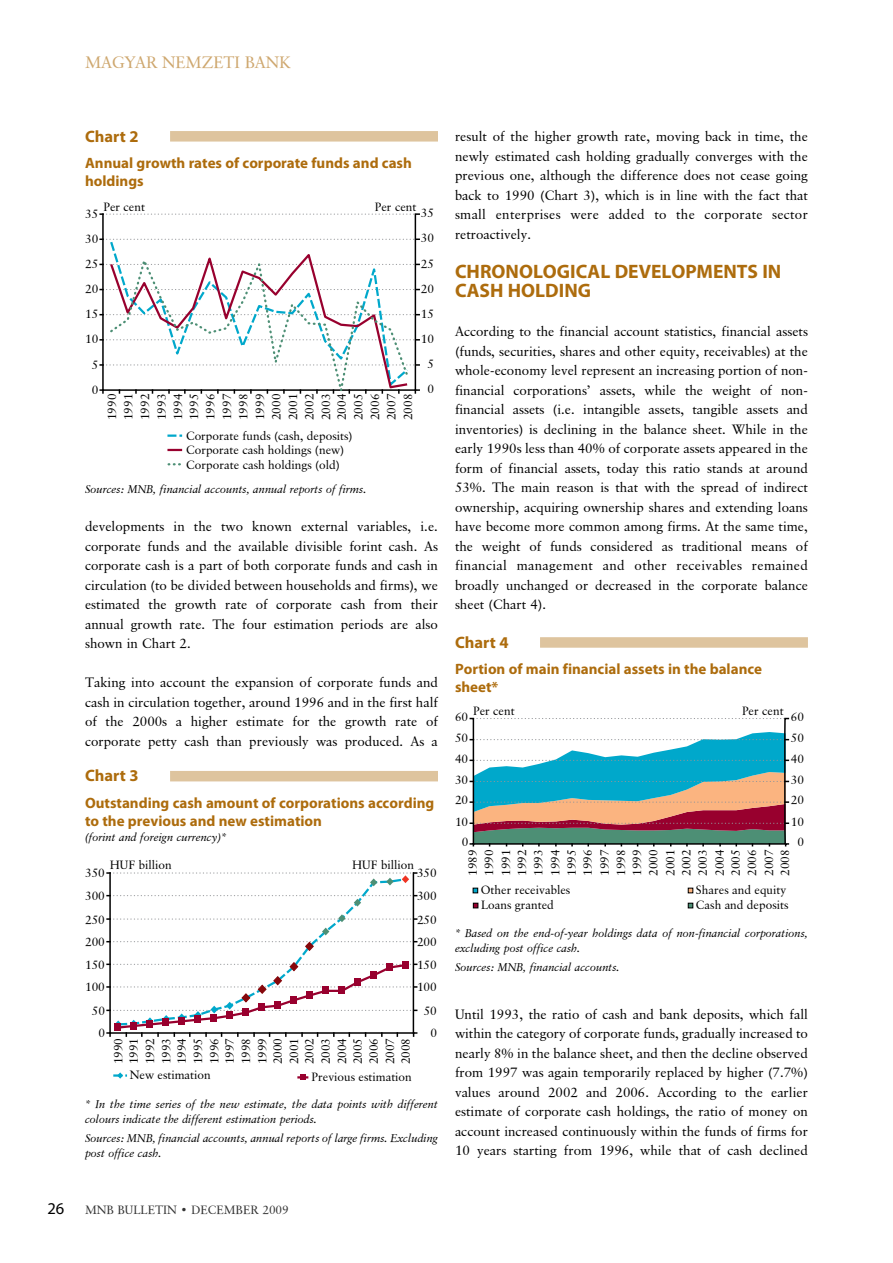
<style>
.page{position:relative;width:893px;height:1263px;background:#fff}
.page>*{position:absolute;margin:0;border:0;box-sizing:border-box;transform-origin:0 0}
.t1{font:700 19.5px/19.5px "Myriad Pro";color:#ad6c0d}
.t2{font:700 16.5px "Myriad Pro";color:#ad6c0d}
.t3{font:16.5px "TT1 B57 O00";color:#cea76e}
.t4{font:16.5px "Myriad Pro";color:#000}
.t5{font:700 15px/18px "Myriad Pro";color:#ad6c0d}
.t6{font:13.5px/19.5px "TT1 B57 O00";color:#000;text-align:justify}
.t7{font:12px/16.5px "TT1 B57 O00";color:#000;text-align:justify}
.t8{font:12px "TT1 B57 O00";color:#333}
.t9{font:11.25px/15px "TT1 B50 O00";color:#000}
</style>
<div class="page">
<div style="left:170px;top:131px;width:268px;height:11px;background:#dec49e"></div>
<hr style="left:102px;top:214px;width:2px;height:176px;background:#000">
<hr style="left:415px;top:214px;width:1px;height:176px;background:#000">
<svg style="left:100px;top:250px;width:319px;height:144px"></svg>
<svg style="left:100px;top:238px;width:319px;height:2px"></svg>
<svg style="left:100px;top:213px;width:319px;height:2px"></svg>
<svg style="left:167px;top:434px;width:15px;height:3px"></svg>
<svg style="left:167px;top:449px;width:15px;height:2px"></svg>
<svg style="left:169px;top:463px;width:12px;height:2px"></svg>
<div style="left:170px;top:771px;width:268px;height:10px;background:#dec49e"></div>
<svg style="left:107px;top:872px;width:310px;height:164px"></svg>
<svg style="left:113px;top:1072px;width:14px;height:7px"></svg>
<svg style="left:297px;top:1074px;width:11px;height:6px"></svg>
<div style="left:540px;top:637px;width:268px;height:11px;background:#dec49e"></div>
<svg style="left:473px;top:888px;width:5px;height:5px"></svg>
<svg style="left:688px;top:888px;width:5px;height:5px"></svg>
<svg style="left:473px;top:903px;width:5px;height:5px"></svg>
<svg style="left:688px;top:903px;width:5px;height:5px"></svg>
<svg style="left:470px;top:717px;width:320px;height:130px"></svg>
<p class="t3" style="left:85px;top:56px;width:207px">MAGYAR NEMZETI BANK</p>
<p class="t2" style="left:85px;top:130px;width:55px">Chart 2</p>
<p class="t5" style="left:85px;top:155px;width:328px">Annual growth rates of corporate funds and cash holdings</p>
<p class="t7" style="left:103px;top:199px;width:43px">Per cent</p>
<p class="t7" style="left:375px;top:199px;width:43px">Per cent</p>
<p class="t7" style="left:421px;top:206px;width:15px">35</p>
<p class="t7" style="left:85px;top:206px;width:15px">35</p>
<p class="t7" style="left:85px;top:231px;width:15px">30</p>
<p class="t7" style="left:421px;top:231px;width:15px">30</p>
<p class="t7" style="left:85px;top:257px;width:15px">25</p>
<p class="t7" style="left:421px;top:256px;width:15px">25</p>
<p class="t7" style="left:85px;top:282px;width:15px">20</p>
<p class="t7" style="left:421px;top:281px;width:15px">20</p>
<p class="t7" style="left:85px;top:307px;width:15px">15</p>
<p class="t7" style="left:421px;top:306px;width:15px">15</p>
<p class="t7" style="left:85px;top:332px;width:15px">10</p>
<p class="t7" style="left:421px;top:331px;width:15px">10</p>
<p class="t7" style="left:92px;top:357px;width:8px">5</p>
<p class="t7" style="left:428px;top:357px;width:8px">5</p>
<p class="t7" style="left:92px;top:382px;width:8px">0</p>
<p class="t7" style="left:105px;top:420px;width:28px;rotate:-90deg">1990<br>1991<br>1992<br>1993<br>1994<br>1995<br>1996<br>1997<br>1998<br>1999<br>2000<br>2001<br>2002<br>2003<br>2004<br>2005<br>2006<br>2007<br>2008</p>
<p class="t7" style="left:428px;top:382px;width:8px">0</p>
<p class="t7" style="left:186px;top:430px;width:168px;line-height:14.4px;text-align:left">Corporate funds (cash, deposits)<br>Corporate cash holdings (new)<br>Corporate cash holdings (old)</p>
<p class="t9" style="left:85px;top:483px;width:283px">Sources: MNB, financial accounts, annual reports of firms.</p>
<p class="t6" style="left:85px;top:518px;width:354px">developments in the two known external variables, i.e. corporate funds and the available divisible forint cash. As corporate cash is a part of both corporate funds and cash in circulation (to be divided between households and firms), we estimated the growth rate of corporate cash from their annual growth rate. The four estimation periods are also shown in Chart 2.</p>
<p class="t6" style="left:85px;top:674px;width:354px">Taking into account the expansion of corporate funds and cash in circulation together, around 1996 and in the first half of the 2000s a higher estimate for the growth rate of corporate petty cash than previously was produced. As a</p>
<p class="t2" style="left:85px;top:770px;width:55px">Chart 3</p>
<p class="t5" style="left:85px;top:795px;width:351px">Outstanding cash amount of corporations according to the previous and new estimation</p>
<p class="t9" style="left:85px;top:830px;width:143px">(forint and foreign currency)*</p>
<p class="t7" style="left:110px;top:857px;width:63px">HUF billion</p>
<p class="t7" style="left:352px;top:857px;width:63px">HUF billion</p>
<p class="t7" style="left:85px;top:866px;width:21px">350</p>
<p class="t7" style="left:417px;top:866px;width:21px">350</p>
<p class="t7" style="left:85px;top:889px;width:21px">300</p>
<p class="t7" style="left:417px;top:889px;width:21px">300</p>
<p class="t7" style="left:85px;top:912px;width:21px">250</p>
<p class="t7" style="left:417px;top:912px;width:21px">250</p>
<p class="t7" style="left:85px;top:935px;width:21px">200</p>
<p class="t7" style="left:417px;top:935px;width:21px">200</p>
<p class="t7" style="left:85px;top:957px;width:21px">150</p>
<p class="t7" style="left:417px;top:957px;width:21px">150</p>
<p class="t7" style="left:85px;top:980px;width:21px">100</p>
<p class="t7" style="left:417px;top:980px;width:21px">100</p>
<p class="t7" style="left:92px;top:1003px;width:15px">50</p>
<p class="t7" style="left:424px;top:1003px;width:15px">50</p>
<p class="t7" style="left:98px;top:1026px;width:8px">0</p>
<p class="t7" style="left:111px;top:1064px;width:28px;line-height:15.9px;rotate:-90deg">1990<br>1991<br>1992<br>1993<br>1994<br>1995<br>1996<br>1997<br>1998<br>1999<br>2000<br>2001<br>2002<br>2003<br>2004<br>2005<br>2006<br>2007<br>2008</p>
<p class="t7" style="left:430px;top:1026px;width:8px">0</p>
<p class="t7" style="left:130px;top:1067px;width:82px">New estimation</p>
<p class="t7" style="left:312px;top:1069px;width:102px">Previous estimation</p>
<p class="t9" style="left:85px;top:1097px;width:354px">* In the time series of the new estimate, the data points with different colours indicate the different estimation periods.</p>
<p class="t9" style="left:85px;top:1131px;width:354px">Sources: MNB, financial accounts, annual reports of large firms. Excluding post office cash.</p>
<p class="t6" style="left:455px;top:128px;width:354px">result of the higher growth rate, moving back in time, the newly estimated cash holding gradually converges with the previous one, although the difference does not cease going back to 1990 (Chart 3), which is in line with the fact that small enterprises were added to the corporate sector retroactively.</p>
<h1 class="t1" style="left:455px;top:263px;width:328px">CHRONOLOGICAL DEVELOPMENTS IN<br>CASH HOLDING</h1>
<p class="t6" style="left:455px;top:323px;width:354px">According to the financial account statistics, financial assets (funds, securities, shares and other equity, receivables) at the whole-economy level represent an increasing portion of non&shy;financial corporations’ assets, while the weight of non&shy;financial assets (i.e. intangible assets, tangible assets and inventories) is declining in the balance sheet. While in the early 1990s less than 40% of corporate assets appeared in the form of financial assets, today this ratio stands at around 53%. The main reason is that with the spread of indirect ownership, acquiring ownership shares and extending loans have become more common among firms. At the same time, the weight of funds considered as traditional means of financial management and other receivables remained broadly unchanged or decreased in the corporate balance sheet (Chart 4).</p>
<p class="t2" style="left:455px;top:636px;width:55px">Chart 4</p>
<p class="t5" style="left:455px;top:662px;width:309px">Portion of main financial assets in the balance sheet*</p>
<p class="t7" style="left:473px;top:703px;width:43px">Per cent</p>
<p class="t7" style="left:742px;top:703px;width:43px">Per cent</p>
<p class="t7" style="left:455px;top:709px;width:15px">60</p>
<p class="t7" style="left:791px;top:709px;width:15px">60</p>
<p class="t7" style="left:455px;top:730px;width:15px">50</p>
<p class="t7" style="left:791px;top:730px;width:15px">50</p>
<p class="t7" style="left:455px;top:751px;width:15px">40</p>
<p class="t7" style="left:791px;top:751px;width:15px">40</p>
<p class="t7" style="left:455px;top:772px;width:15px">30</p>
<p class="t7" style="left:791px;top:772px;width:15px">30</p>
<p class="t7" style="left:455px;top:793px;width:15px">20</p>
<p class="t7" style="left:791px;top:793px;width:15px">20</p>
<p class="t7" style="left:455px;top:814px;width:15px">10</p>
<p class="t7" style="left:791px;top:814px;width:15px">10</p>
<p class="t7" style="left:462px;top:835px;width:8px">0</p>
<p class="t7" style="left:797px;top:835px;width:8px">0</p>
<p class="t7" style="left:465px;top:876px;width:28px;rotate:-90deg">1989<br>1990<br>1991<br>1992<br>1993<br>1994<br>1995<br>1996<br>1997<br>1998<br>1999<br>2000<br>2001<br>2002<br>2003<br>2004<br>2005<br>2006<br>2007<br>2008</p>
<p class="t7" style="left:481px;top:882px;width:91px">Other receivables</p>
<p class="t7" style="left:696px;top:882px;width:92px">Shares and equity</p>
<p class="t7" style="left:481px;top:897px;width:74px">Loans granted</p>
<p class="t7" style="left:696px;top:897px;width:94px">Cash and deposits</p>
<p class="t9" style="left:455px;top:926px;width:354px">* Based on the end-of-year holdings data of non-financial corporations, excluding post office cash.</p>
<p class="t9" style="left:455px;top:960px;width:166px">Sources: MNB, financial accounts.</p>
<p class="t6" style="left:455px;top:1005px;width:354px">Until 1993, the ratio of cash and bank deposits, which fall within the category of corporate funds, gradually increased to nearly 8% in the balance sheet, and then the decline observed from 1997 was again temporarily replaced by higher (7.7%) values around 2002 and 2006. According to the earlier estimate of corporate cash holdings, the ratio of money on account increased continuously within the funds of firms for 10 years starting from 1996, while that of cash declined</p>
<p class="t4" style="left:47px;top:1202px;width:18px">26</p>
<p class="t8" style="left:85px;top:1205px;width:205px">MNB BULLETIN • DECEMBER 2009</p>
</div>
